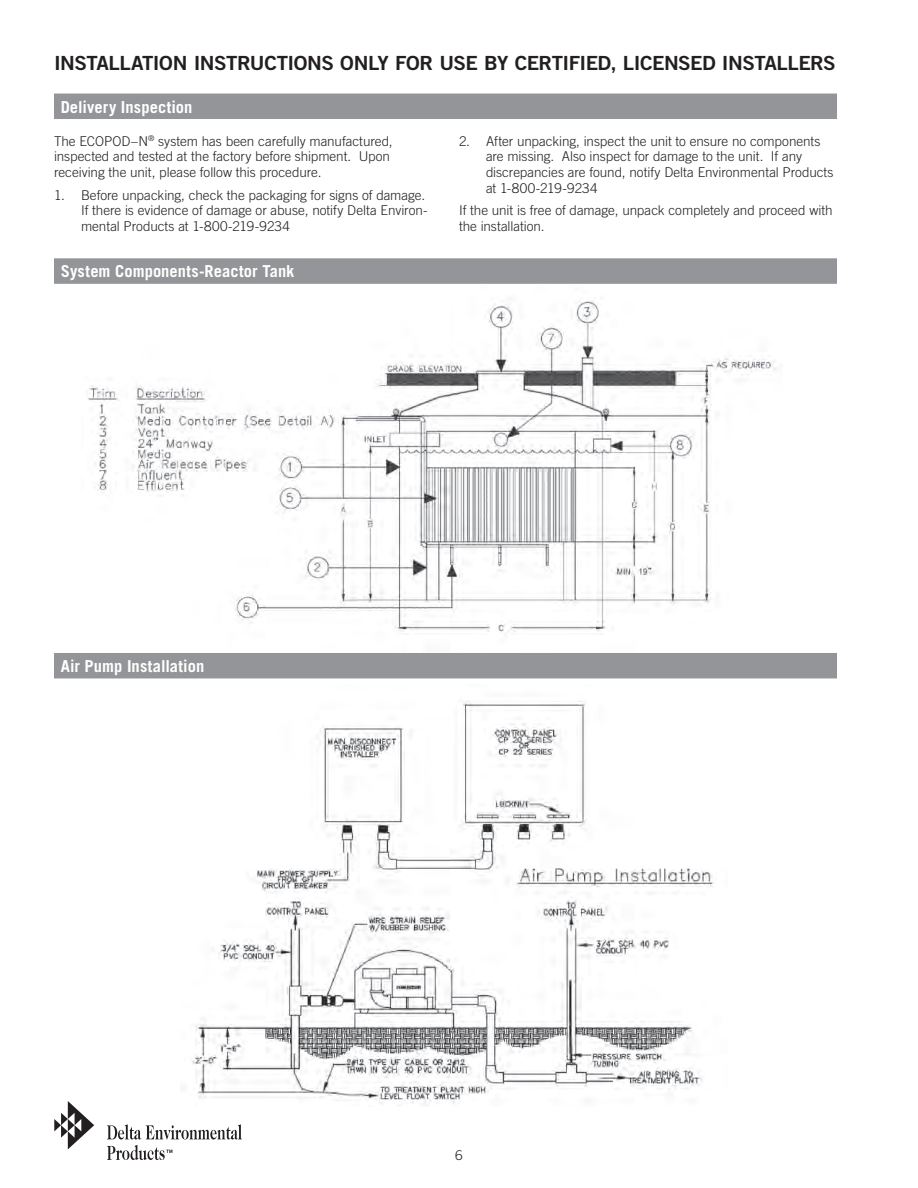
<style>
.page{position:relative;width:918px;height:1188px;background:#fff}
.page>*{position:absolute;margin:0;border:0;box-sizing:border-box;transform-origin:0 0}
.t1{font:19.5px "Trade Gothic Bold Two";letter-spacing:-.025em;color:#231f20;scale:1.05 1}
.t2{font:700 16.5px "Trade Gothic";letter-spacing:.005em;color:#fff}
.t3{font:300 13.5px/15.8px "Trade Gothic";letter-spacing:-.005em;color:#231f20}
</style>
<div class="page">
<svg style="left:107px;top:1124px;width:135px;height:36px"></svg>
<svg style="left:54px;top:1101px;width:40px;height:48px"></svg>
<img style="left:88px;top:301px;width:688px;height:334px">
<img style="left:192px;top:701px;width:522px;height:404px">
<div style="left:54px;top:94px;width:783px;height:25px;background:#939598"></div>
<div style="left:54px;top:258px;width:783px;height:26px;background:#939598"></div>
<div style="left:54px;top:653px;width:783px;height:25px;background:#939598"></div>
<h1 class="t1" style="left:54px;top:51px;width:746px">INSTALLATION INSTRUCTIONS ONLY FOR USE BY CERTIFIED, LICENSED INSTALLERS</h1>
<p class="t2" style="left:61px;top:97px;width:133px">Delivery Inspection</p>
<p class="t3" style="left:54px;top:133px;width:340px">The ECOPOD–N<sup>®</sup> system has been carefully manufactured, inspected and tested at the factory before shipment. Upon receiving the unit, please follow this procedure.</p>
<p class="t3" style="left:81px;top:187px;width:348px;text-indent:-27px">1. Before unpacking, check the packaging for signs of damage.<br>If there is evidence of damage or abuse, notify Delta Environ&shy;mental Products at 1-800-219-9234</p>
<p class="t2" style="left:61px;top:261px;width:235px">System Components-Reactor Tank</p>
<p class="t3" style="left:486px;top:133px;width:349px;text-indent:-27px">2. After unpacking, inspect the unit to ensure no components are missing. Also inspect for damage to the unit. If any discrepancies are found, notify Delta Environmental Products at 1-800-219-9234</p>
<p class="t3" style="left:459px;top:203px;width:375px">If the unit is free of damage, unpack completely and proceed with the installation.</p>
<p class="t2" style="left:61px;top:656px;width:145px">Air Pump Installation</p>
<p class="t3" style="left:455px;top:1147px;width:9px">6</p>
</div>
